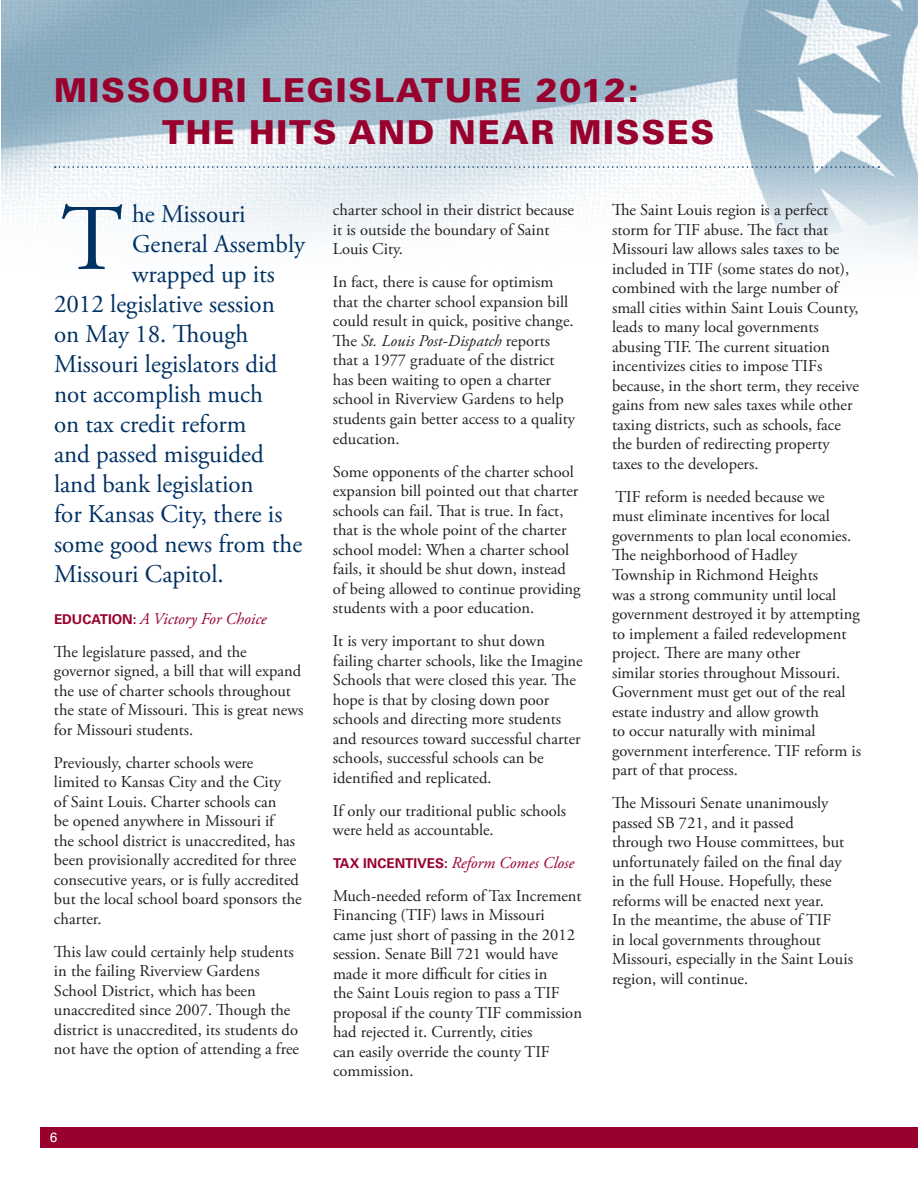
<style>
.page{position:relative;width:918px;height:1188px;background:#fff}
.page>*{position:absolute;margin:0;border:0;box-sizing:border-box;transform-origin:0 0}
.t1{font:93.75px "Adobe Garamond Pro";color:#003163}
.t2{font:900 33px/42px "Univers";letter-spacing:.05em;color:#98012d}
.t3{font:25.5px "Adobe Garamond Pro";color:#003163}
.t4{font:16.5px/19.5px "Adobe Garamond Pro";color:#231f20}
.t5{font:13.5px "Univers";color:#fff}
.s1{font-family:"Univers";font-weight:700;font-size:13.5px;color:#98012d}
.s2{font-style:italic;color:#98012d}
.s3{font-style:italic}
</style>
<div class="page">
<img style="left:1px;top:0;width:917px;height:256px">
<div style="left:40px;top:1127px;width:878px;height:21px;background:#98012d"></div>
<svg style="left:55px;top:166px;width:824px;height:2px"></svg>
<h2 class="t2" style="left:162px;top:69px;width:554px;text-indent:-108px">MISSOURI LEGISLATURE 2012:<br>THE HITS AND NEAR MISSES</h2>
<h3 class="t3" style="left:132px;top:199px;width:115px">he Missouri</h3>
<h3 class="t3" style="left:132px;top:229px;width:175px">General Assembly</h3>
<h3 class="t3" style="left:132px;top:259px;width:144px">wrapped up its</h3>
<h3 class="t3" style="left:54px;top:289px;width:222px">2012 legislative session</h3>
<h3 class="t3" style="left:54px;top:319px;width:196px">on May 18. Though</h3>
<h3 class="t3" style="left:54px;top:349px;width:225px">Missouri legislators did</h3>
<h3 class="t3" style="left:54px;top:378px;width:210px">not accomplish much</h3>
<h3 class="t3" style="left:54px;top:408px;width:194px">on tax credit reform</h3>
<h3 class="t3" style="left:54px;top:438px;width:211px">and passed misguided</h3>
<h3 class="t3" style="left:54px;top:468px;width:201px">land bank legislation</h3>
<h3 class="t3" style="left:54px;top:498px;width:230px">for Kansas City, there is</h3>
<h3 class="t3" style="left:54px;top:528px;width:250px">some good news from the</h3>
<h3 class="t3" style="left:54px;top:558px;width:171px">Missouri Capitol.</h3>
<p class="t4" style="left:54px;top:603px;width:214px;line-height:33px"><span class="s1">EDUCATION:</span> <span class="s2">A Victory For Choice<br></span>The legislature passed, and the</p>
<p class="t4" style="left:54px;top:662px;width:251px">governor signed, a bill that will expand the use of charter schools throughout the state of Missouri. This is great news for Missouri students.</p>
<p class="t4" style="left:54px;top:754px;width:249px">Previously, charter schools were limited to Kansas City and the City<br>of Saint Louis. Charter schools can<br>be opened anywhere in Missouri if<br>the school district is unaccredited, has been provisionally accredited for three consecutive years, or is fully accredited but the local school board sponsors the charter.</p>
<p class="t4" style="left:54px;top:943px;width:247px">This law could certainly help students in the failing Riverview Gardens School District, which has been unaccredited since 2007. Though the district is unaccredited, its students do not have the option of attending a free</p>
<h1 class="t1" style="left:61px;top:183px;width:63px">T</h1>
<p class="t5" style="left:50px;top:1130px;width:9px">6</p>
<p class="t4" style="left:333px;top:201px;width:243px">charter school in their district because it is outside the boundary of Saint<br>Louis City.</p>
<p class="t4" style="left:333px;top:273px;width:244px">In fact, there is cause for optimism that the charter school expansion bill could result in quick, positive change.<br>The <span class="s3">St. Louis Post-Dispatch</span> reports that a 1977 graduate of the district has been waiting to open a charter school in Riverview Gardens to help students gain better access to a quality education.</p>
<p class="t4" style="left:333px;top:462px;width:249px">Some opponents of the charter school expansion bill pointed out that charter schools can fail. That is true. In fact, that is the whole point of the charter school model: When a charter school fails, it should be shut down, instead of being allowed to continue providing students with a poor education.</p>
<p class="t4" style="left:333px;top:632px;width:251px">It is very important to shut down failing charter schools, like the Imagine Schools that were closed this year. The hope is that by closing down poor schools and directing more students and resources toward successful charter schools, successful schools can be identified and replicated.</p>
<p class="t4" style="left:333px;top:801px;width:235px">If only our traditional public schools were held as accountable.</p>
<p class="t4" style="left:333px;top:847px;width:250px;line-height:33px"><span class="s1">TAX INCENTIVES:</span> <span class="s2">Reform Comes Close<br></span>Much-needed reform of Tax Increment</p>
<p class="t4" style="left:333px;top:906px;width:251px">Financing (TIF) laws in Missouri<br>came just short of passing in the 2012 session. Senate Bill 721 would have made it more difficult for cities in<br>the Saint Louis region to pass a TIF proposal if the county TIF commission had rejected it. Currently, cities<br>can easily override the county TIF commission.</p>
<p class="t4" style="left:612px;top:201px;width:249px">The Saint Louis region is a perfect storm for TIF abuse. The fact that Missouri law allows sales taxes to be included in TIF (some states do not), combined with the large number of small cities within Saint Louis County, leads to many local governments abusing TIF. The current situation incentivizes cities to impose TIFs because, in the short term, they receive gains from new sales taxes while other taxing districts, such as schools, face the burden of redirecting property taxes to the developers.</p>
<p class="t4" style="left:612px;top:488px;width:251px">TIF reform is needed because we<br>must eliminate incentives for local governments to plan local economies.<br>The neighborhood of Hadley Township in Richmond Heights<br>was a strong community until local government destroyed it by attempting to implement a failed redevelopment project. There are many other<br>similar stories throughout Missouri.<br>Government must get out of the real estate industry and allow growth<br>to occur naturally with minimal government interference. TIF reform is part of that process.</p>
<p class="t4" style="left:612px;top:794px;width:242px">The Missouri Senate unanimously passed SB 721, and it passed<br>through two House committees, but unfortunately failed on the final day in the full House. Hopefully, these reforms will be enacted next year.<br>In the meantime, the abuse of TIF<br>in local governments throughout Missouri, especially in the Saint Louis region, will continue.</p>
</div>
